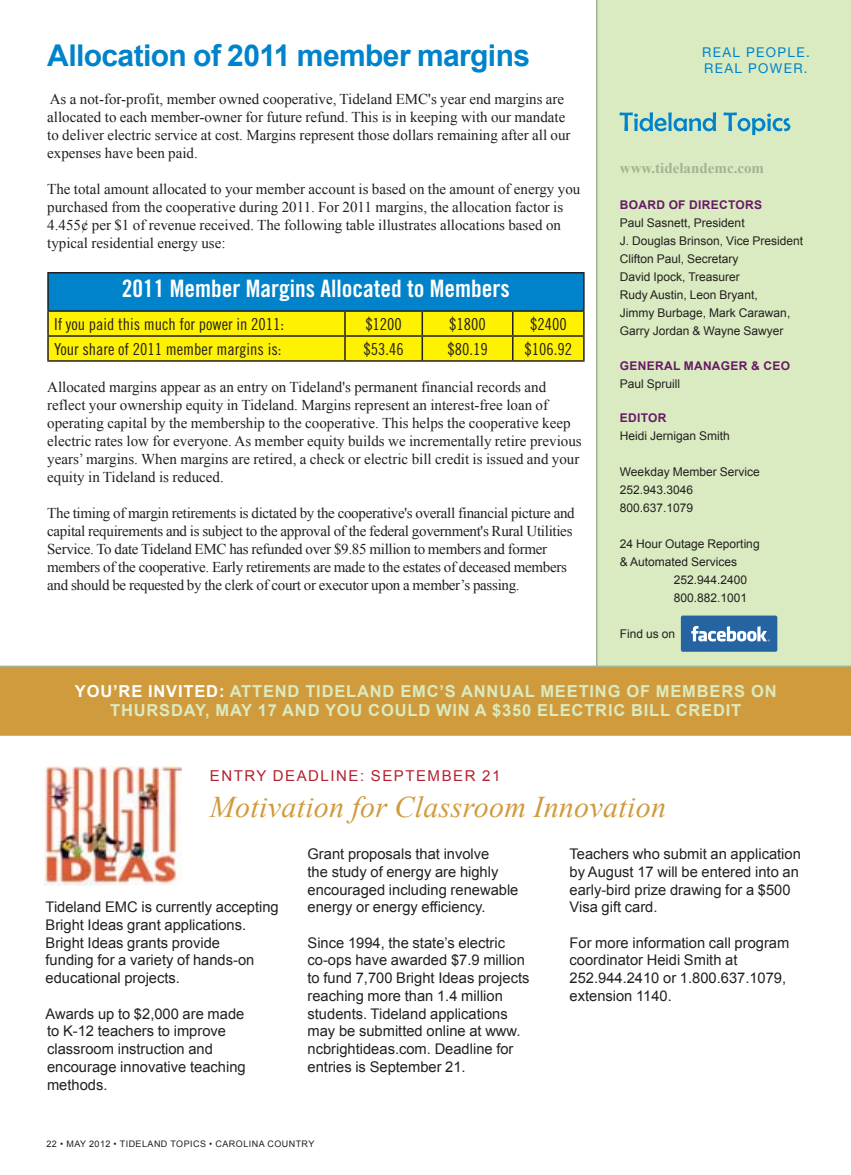
<style>
.page{position:relative;width:851px;height:1175px;background:#fff}
.page>*{position:absolute;margin:0;border:0;box-sizing:border-box;transform-origin:0 0}
.t1{font:italic 30px "Times New Roman";letter-spacing:.01em;color:#d09b3d}
.t2{font:700 30px "Arial";letter-spacing:-.02em;color:#0083ca}
.t3{font:24px "Trade Gothic Bold Cond Twenty";color:#fff}
.t4{font:700 16.5px/20px "Arial";letter-spacing:.05em;color:#daebc1;text-align:center}
.t5{font:16.5px "Trade Gothic Cond Eighteen";color:#231f20}
.t6{font:15px/18px "Times New Roman";color:#231f20}
.t7{font:15px/18px "Times New Roman";letter-spacing:-.02em;color:#231f20}
.t8{font:15px "Arial";letter-spacing:.1em;color:#b6202e}
.t9{font:700 15px "Times New Roman";color:#a2b592}
.t10{font:14.7px/17.7px "Arial";color:#231f20}
.t11{font:13.5px/15.8px "Helvetica Neue";letter-spacing:.1em;color:#0083ca}
.t12{font:12px/18px "Arial";color:#231f20}
.t13{font:700 12px "Arial";letter-spacing:.025em;color:#681966}
.t14{font:9px "Arial";letter-spacing:.05em;color:#231f20}
.s1{color:#fff}
</style>
<div class="page">
<div style="left:596px;top:0;width:254px;height:669px;background:#daebc1"></div>
<svg style="left:619px;top:112px;width:171px;height:23px"></svg>
<hr style="left:596px;top:0;width:1px;height:667px;background:#a2b592">
<hr style="left:0;top:734px;width:850px;height:2px;background:#a2b592">
<div style="left:0;top:667px;width:850px;height:67px;background:#d09b3d"></div>
<div style="left:48px;top:273px;width:536px;height:38px;background:#0083ca"></div>
<hr style="left:47px;top:272px;width:298px;height:1px;background:#231f20">
<hr style="left:47px;top:273px;width:2px;height:37px;background:#231f20">
<hr style="left:345px;top:272px;width:239px;height:1px;background:#231f20">
<hr style="left:583px;top:273px;width:1px;height:37px;background:#231f20">
<hr style="left:47px;top:310px;width:298px;height:2px;background:#231f20">
<hr style="left:47px;top:312px;width:2px;height:23px;background:#231f20">
<hr style="left:345px;top:310px;width:77px;height:2px;background:#231f20">
<hr style="left:422px;top:310px;width:90px;height:2px;background:#231f20">
<hr style="left:512px;top:310px;width:72px;height:2px;background:#231f20">
<hr style="left:47px;top:335px;width:298px;height:2px;background:#231f20">
<hr style="left:47px;top:337px;width:2px;height:23px;background:#231f20">
<svg style="left:48px;top:311px;width:536px;height:49px;background:#f1e501"></svg>
<hr style="left:47px;top:360px;width:537px;height:2px;background:#231f20">
<hr style="left:0;top:665px;width:850px;height:2px;background:#a2b592">
<img style="left:44px;top:766px;width:137px;height:119px">
<div style="left:680px;top:615px;width:97px;height:36px;background:#2564a1;border-radius:2px"></div>
<svg style="left:691px;top:626px;width:78px;height:15px"></svg>
<h1 class="t2" style="left:47px;top:39px;width:484px">Allocation of 2011 member margins</h1>
<p class="t6" style="left:47px;top:90px;width:525px">As a not-for-profit, member owned cooperative, Tideland EMC's year end margins are allocated to each member-owner for future refund. This is in keeping with our mandate to deliver electric service at cost. Margins represent those dollars remaining after all our expenses have been paid.</p>
<p class="t6" style="left:47px;top:180px;width:534px">The total amount allocated to your member account is based on the amount of energy you purchased from the cooperative during 2011. For 2011 margins, the allocation factor is 4.455¢ per $1 of revenue received. The following table illustrates allocations based on typical residential energy use:</p>
<h2 class="t3" style="left:122px;top:280px;width:389px">2011 Member Margins Allocated to Members</h2>
<p class="t5" style="left:54px;top:318px;width:231px">If you paid this much for power in 2011:</p>
<p class="t5" style="left:365px;top:318px;width:38px">$1200</p>
<p class="t5" style="left:449px;top:318px;width:38px">$1800</p>
<p class="t5" style="left:530px;top:318px;width:38px">$2400</p>
<p class="t5" style="left:54px;top:343px;width:229px">Your share of 2011 member margins is:</p>
<p class="t5" style="left:363px;top:343px;width:42px">$53.46</p>
<p class="t5" style="left:447px;top:343px;width:42px">$80.19</p>
<p class="t5" style="left:524px;top:343px;width:49px">$106.92</p>
<p class="t6" style="left:47px;top:377px;width:536px">Allocated margins appear as an entry on Tideland's permanent financial records and reflect your ownership equity in Tideland. Margins represent an interest-free loan of operating capital by the membership to the cooperative. This helps the cooperative keep electric rates low for everyone. As member equity builds we incrementally retire previous years’ margins. When margins are retired, a check or electric bill credit is issued and your equity in Tideland is reduced.</p>
<p class="t7" style="left:47px;top:503px;width:529px">The timing of margin retirements is dictated by the cooperative's overall financial picture and capital requirements and is subject to the approval of the federal government's Rural Utilities Service. To date Tideland EMC has refunded over $9.85 million to members and former members of the cooperative. Early retirements are made to the estates of deceased members and should be requested by the clerk of court or executor upon a member’s passing.</p>
<p class="t11" style="left:702px;top:46px;width:109px">REAL PEOPLE.<br>REAL POWER.</p>
<p class="t9" style="left:620px;top:159px;width:146px">www.tidelandemc.com</p>
<p class="t13" style="left:620px;top:198px;width:144px">BOARD OF DIRECTORS</p>
<p class="t12" style="left:620px;top:214px;width:185px">Paul Sasnett, President<br>J. Douglas Brinson, Vice President<br>Clifton Paul, Secretary<br>David Ipock, Treasurer<br>Rudy Austin, Leon Bryant,<br>Jimmy Burbage, Mark Carawan,<br>Garry Jordan &amp; Wayne Sawyer</p>
<p class="t13" style="left:620px;top:359px;width:172px">GENERAL MANAGER &amp; CEO</p>
<p class="t12" style="left:620px;top:374px;width:62px">Paul Spruill</p>
<p class="t13" style="left:620px;top:411px;width:48px">EDITOR</p>
<p class="t12" style="left:620px;top:427px;width:112px">Heidi Jernigan Smith</p>
<p class="t12" style="left:620px;top:463px;width:141px">Weekday Member Service<br>252.943.3046<br>800.637.1079</p>
<p class="t12" style="left:620px;top:535px;width:141px">24 Hour Outage Reporting</p>
<p class="t12" style="left:620px;top:553px;width:119px">&amp; Automated Services</p>
<p class="t12" style="left:674px;top:571px;width:75px">252.944.2400</p>
<p class="t12" style="left:674px;top:589px;width:75px">800.882.1001</p>
<p class="t12" style="left:620px;top:625px;width:57px">Find us on</p>
<p class="t4" style="left:75px;top:681px;width:703px"><span class="s1">YOU’RE INVITED:</span> ATTEND TIDELAND EMC’S ANNUAL MEETING OF MEMBERS ON<br>THURSDAY, MAY 17 AND YOU COULD WIN A $350 ELECTRIC BILL CREDIT</p>
<p class="t8" style="left:210px;top:767px;width:292px">ENTRY DEADLINE: SEPTEMBER 21</p>
<h1 class="t1" style="left:210px;top:790px;width:458px">Motivation for Classroom Innovation</h1>
<p class="t10" style="left:46px;top:898px;width:235px">Tideland EMC is currently accepting<br>Bright Ideas grant applications.<br>Bright Ideas grants provide<br>funding for a variety of hands-on educational projects.</p>
<p class="t10" style="left:46px;top:1004px;width:202px">Awards up to $2,000 are made to K-12 teachers to improve classroom instruction and encourage innovative teaching methods.</p>
<p class="t10" style="left:307px;top:845px;width:212px">Grant proposals that involve<br>the study of energy are highly encouraged including renewable energy or energy efficiency.</p>
<p class="t10" style="left:307px;top:933px;width:223px">Since 1994, the state’s electric co-ops have awarded $7.9 million to fund 7,700 Bright Ideas projects reaching more than 1.4 million students. Tideland applications may be submitted online at www. ncbrightideas.com. Deadline for entries is September 21.</p>
<p class="t14" style="left:46px;top:1139px;width:269px">22 • MAY 2012 • TIDELAND TOPICS • CAROLINA COUNTRY</p>
<p class="t10" style="left:569px;top:845px;width:233px">Teachers who submit an application by August 17 will be entered into an early-bird prize drawing for a $500<br>Visa gift card.</p>
<p class="t10" style="left:569px;top:933px;width:221px">For more information call program coordinator Heidi Smith at<br>252.944.2410 or 1.800.637.1079, extension 1140.</p>
</div>
